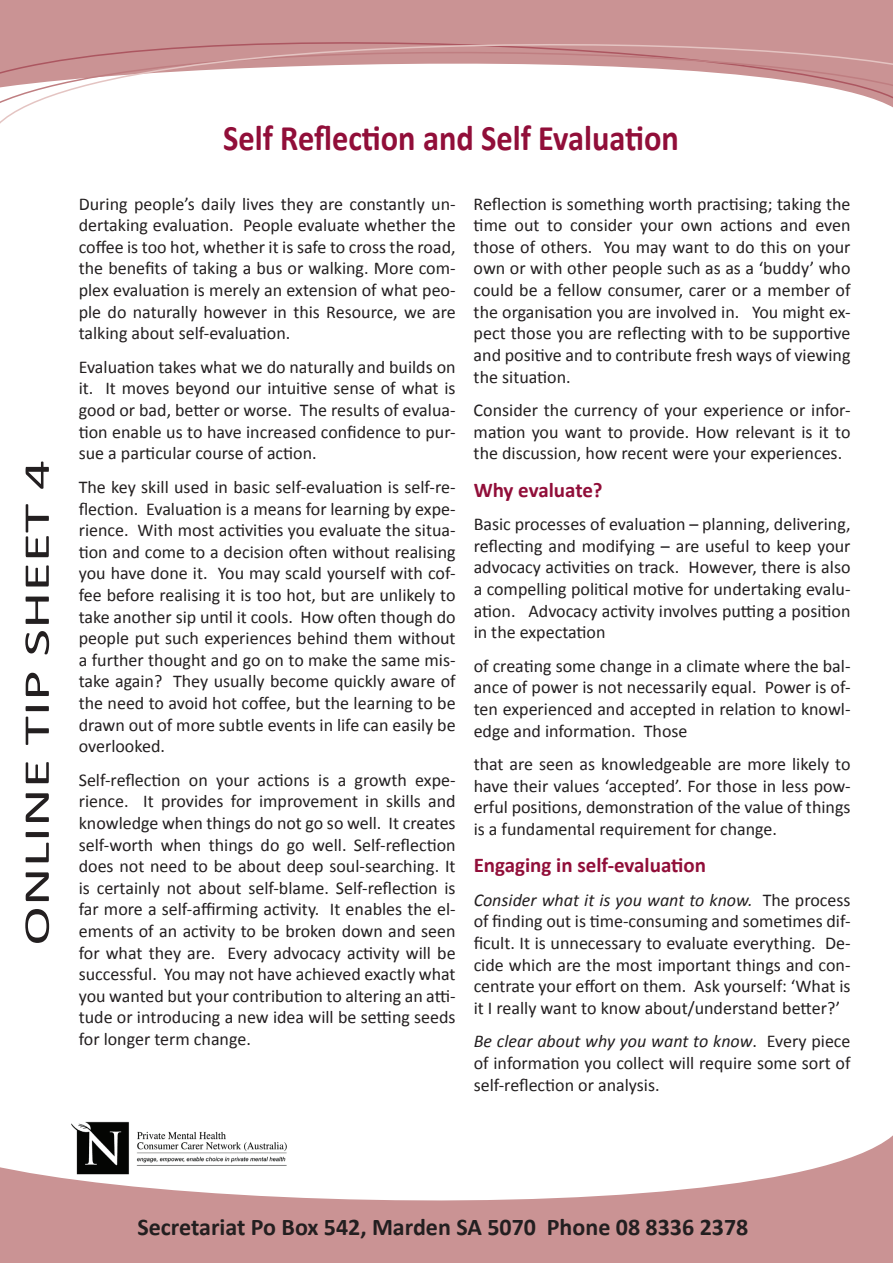
<style>
.page{position:relative;width:893px;height:1263px;background:#fff}
.page>*{position:absolute;margin:0;border:0;box-sizing:border-box;transform-origin:0 0}
.t1{font:36.6px "Calibri";color:#231f20;scale:1.64 1}
.t2{font:700 36px "Calibri";color:#910e39;scale:.9 1}
.t3{font:700 24px "Calibri";color:#231f20}
.t4{font:700 21px "Calibri";color:#910e39}
.t5{font:18px/21.6px "Calibri";color:#231f20;text-align:justify}
.s1{font-style:italic}
</style>
<div class="page">
<svg style="left:0;top:1135px;width:893px;height:128px;fill:#ca9394"></svg>
<div style="left:0;top:0;width:893px;height:12px;background:#ca9394"></div>
<svg style="left:0;top:13px;width:893px;height:111px"></svg>
<img style="left:69px;top:1121px;width:220px;height:54px">
<h1 class="t1" style="left:14px;top:946px;width:298px;rotate:-90deg">ONLINE TIP SHEET 4</h1>
<h2 class="t2" style="left:223px;top:115px;width:508px">Self Reflection and Self Evaluation</h2>
<p class="t5" style="left:79px;top:193px;width:378px">During people’s daily lives they are constantly un&shy;dertaking evaluation. People evaluate whether the coffee is too hot, whether it is safe to cross the road, the benefits of taking a bus or walking. More com&shy;plex evaluation is merely an extension of what peo&shy;ple do naturally however in this Resource, we are talking about self-evaluation.</p>
<p class="t5" style="left:79px;top:356px;width:378px">Evaluation takes what we do naturally and builds on it. It moves beyond our intuitive sense of what is good or bad, better or worse. The results of evalua&shy;tion enable us to have increased confidence to pur&shy;sue a particular course of action.</p>
<p class="t5" style="left:79px;top:476px;width:378px">The key skill used in basic self-evaluation is self-re&shy;flection. Evaluation is a means for learning by expe&shy;rience. With most activities you evaluate the situa&shy;tion and come to a decision often without realising you have done it. You may scald yourself with cof&shy;fee before realising it is too hot, but are unlikely to take another sip until it cools. How often though do people put such experiences behind them without a further thought and go on to make the same mis&shy;take again? They usually become quickly aware of the need to avoid hot coffee, but the learning to be drawn out of more subtle events in life can easily be overlooked.</p>
<p class="t5" style="left:79px;top:769px;width:378px">Self-reflection on your actions is a growth expe&shy;rience. It provides for improvement in skills and knowledge when things do not go so well. It creates self-worth when things do go well. Self-reflection does not need to be about deep soul-searching. It is certainly not about self-blame. Self-reflection is far more a self-affirming activity. It enables the el&shy;ements of an activity to be broken down and seen for what they are. Every advocacy activity will be successful. You may not have achieved exactly what you wanted but your contribution to altering an atti&shy;tude or introducing a new idea will be setting seeds for longer term change.</p>
<p class="t5" style="left:474px;top:193px;width:378px">Reflection is something worth practising; taking the time out to consider your own actions and even those of others. You may want to do this on your own or with other people such as as a ‘buddy’ who could be a fellow consumer, carer or a member of the organisation you are involved in. You might ex&shy;pect those you are reflecting with to be supportive and positive and to contribute fresh ways of viewing the situation.</p>
<p class="t5" style="left:474px;top:399px;width:378px">Consider the currency of your experience or infor&shy;mation you want to provide. How relevant is it to the discussion, how recent were your experiences.</p>
<p class="t4" style="left:474px;top:476px;width:130px">Why evaluate?</p>
<p class="t5" style="left:474px;top:513px;width:378px">Basic processes of evaluation – planning, delivering, reflecting and modifying – are useful to keep your advocacy activities on track. However, there is also a compelling political motive for undertaking evalu&shy;ation. Advocacy activity involves putting a position in the expectation</p>
<p class="t5" style="left:474px;top:655px;width:378px">of creating some change in a climate where the bal&shy;ance of power is not necessarily equal. Power is of&shy;ten experienced and accepted in relation to knowl&shy;edge and information. Those</p>
<p class="t5" style="left:474px;top:753px;width:378px">that are seen as knowledgeable are more likely to have their values ‘accepted’. For those in less pow&shy;erful positions, demonstration of the value of things is a fundamental requirement for change.</p>
<p class="t4" style="left:474px;top:852px;width:234px">Engaging in self-evaluation</p>
<p class="t5" style="left:474px;top:889px;width:378px"><span class="s1">Consider what it is you want to know.</span> The process of finding out is time-consuming and sometimes dif&shy;ficult. It is unnecessary to evaluate everything. De&shy;cide which are the most important things and con&shy;centrate your effort on them. Ask yourself: ‘What is it I really want to know about/understand better?’</p>
<p class="t5" style="left:474px;top:1031px;width:378px"><span class="s1">Be clear about why you want to know</span>. Every piece of information you collect will require some sort of self-reflection or analysis.</p>
<h3 class="t3" style="left:137px;top:1212px;width:612px">Secretariat Po Box 542, Marden SA 5070 Phone 08 8336 2378</h3>
</div>
